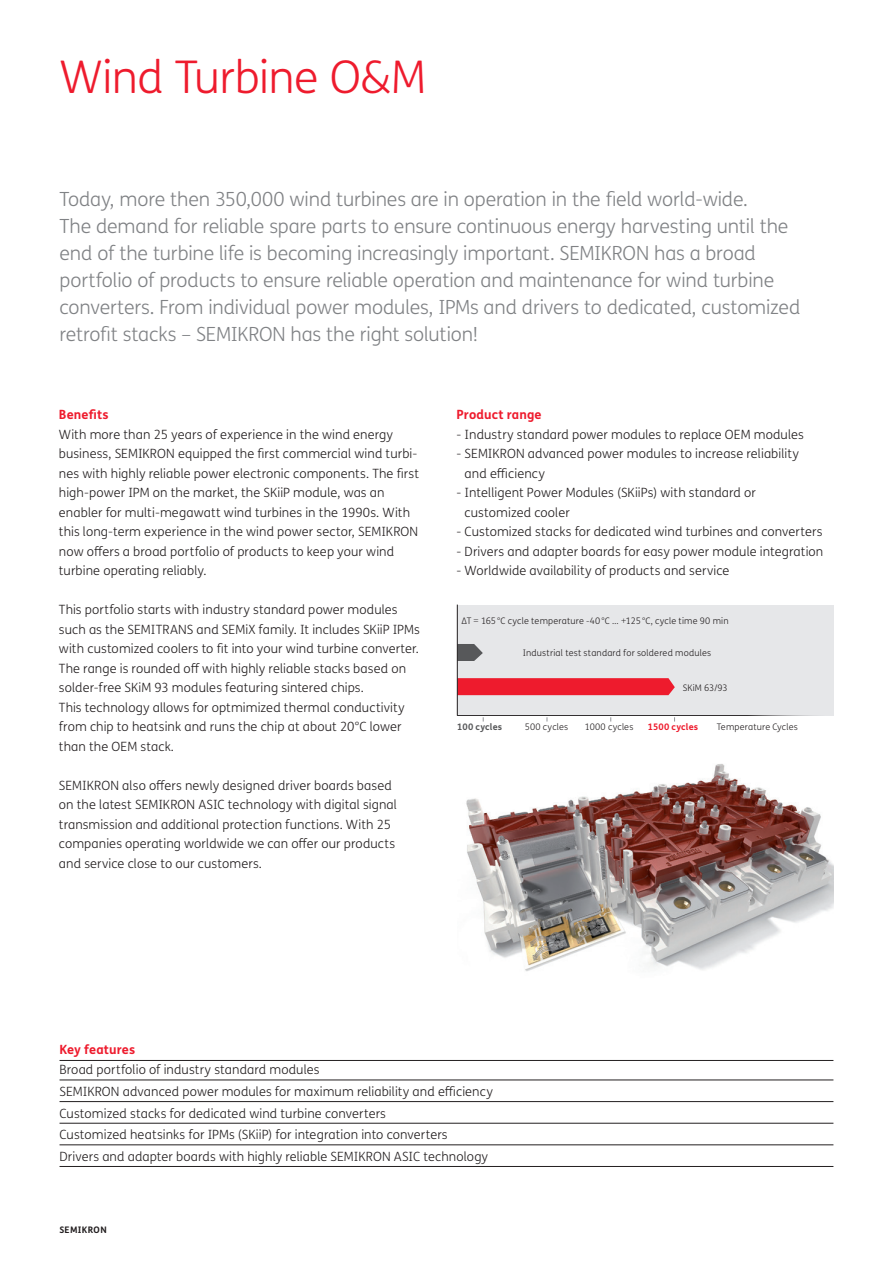
<style>
.page{position:relative;width:893px;height:1263px;background:#fff}
.page>*{position:absolute;margin:0;border:0;box-sizing:border-box;transform-origin:0 0}
.t1{font:300 45px "FS Me Pro";letter-spacing:-.015em;color:#ee1b2d}
.t2{font:300 19.5px/27px "FS Me Pro";letter-spacing:-.01em;color:#808285}
.t3{font:300 12.75px/19.5px "FS Me Pro";letter-spacing:.01em;color:#231f20}
.t4{font:700 12.75px "FS Me Pro";letter-spacing:.005em;color:#ee1b2d}
.t5{font:300 9px "FS Me Pro";letter-spacing:.02em;color:#231f20}
.t6{font:700 9px "FS Me Pro";letter-spacing:.015em;color:#ee1b2d}
.t7{font:700 9px "FS Me Pro";letter-spacing:.015em;color:#57585a}
.t8{font:700 9px "FS Me Pro";letter-spacing:.035em;color:#231f20}
</style>
<div class="page">
<img style="left:466px;top:764px;width:367px;height:207px">
<hr style="left:60px;top:1060px;width:773px;height:1px;background:#231f20">
<hr style="left:60px;top:1080px;width:773px;height:1px;background:#231f20">
<hr style="left:60px;top:1101px;width:773px;height:1px;background:#231f20">
<hr style="left:60px;top:1123px;width:773px;height:1px;background:#231f20">
<hr style="left:60px;top:1144px;width:773px;height:1px;background:#231f20">
<hr style="left:60px;top:1166px;width:773px;height:1px;background:#231f20">
<div style="left:457px;top:605px;width:376px;height:111px;background:#e6e7e9"></div>
<svg style="left:458px;top:644px;width:25px;height:17px"></svg>
<svg style="left:458px;top:678px;width:217px;height:17px;background:#ed2031"></svg>
<hr style="left:457px;top:605px;width:1px;height:110px;background:#231f20">
<hr style="left:457px;top:715px;width:376px;height:1px;background:#231f20">
<h1 class="t1" style="left:60px;top:47px;width:368px">Wind Turbine O&amp;M</h1>
<p class="t2" style="left:60px;top:185px;width:742px">Today, more then 350,000 wind turbines are in operation in the field world-wide.<br>The demand for reliable spare parts to ensure continuous energy harvesting until the end of the turbine life is becoming increasingly important. SEMIKRON has a broad portfolio of products to ensure reliable operation and maintenance for wind turbine converters. From individual power modules, IPMs and drivers to dedicated, customized retrofit stacks – SEMIKRON has the right solution!</p>
<p class="t4" style="left:59px;top:405px;width:51px">Benefits</p>
<p class="t3" style="left:59px;top:424px;width:362px">With more than 25 years of experience in the wind energy business, SEMIKRON equipped the first commercial wind turbi&shy;nes with highly reliable power electronic components. The first high-power IPM on the market, the SKiiP module, was an enabler for multi-megawatt wind turbines in the 1990s. With this long-term experience in the wind power sector, SEMIKRON now offers a broad portfolio of products to keep your wind turbine operating reliably.</p>
<p class="t3" style="left:59px;top:600px;width:362px">This portfolio starts with industry standard power modules such as the SEMITRANS and SEMiX family. It includes SKiiP IPMs with customized coolers to fit into your wind turbine converter.<br>The range is rounded off with highly reliable stacks based on solder-free SKiM 93 modules featuring sintered chips.<br>This technology allows for optmimized thermal conductivity from chip to heatsink and runs the chip at about 20°C lower than the OEM stack.</p>
<p class="t3" style="left:59px;top:775px;width:340px">SEMIKRON also offers newly designed driver boards based on the latest SEMIKRON ASIC technology with digital signal transmission and additional protection functions. With 25 companies operating worldwide we can offer our products and service close to our customers.</p>
<p class="t4" style="left:457px;top:405px;width:87px">Product range</p>
<p class="t3" style="left:457px;top:424px;width:349px">- Industry standard power modules to replace OEM modules</p>
<p class="t3" style="left:465px;top:443px;width:336px;text-indent:-8px">- SEMIKRON advanced power modules to increase reliability and efficiency</p>
<p class="t3" style="left:465px;top:482px;width:293px;text-indent:-8px">- Intelligent Power Modules (SKiiPs) with standard or customized cooler</p>
<p class="t3" style="left:457px;top:521px;width:367px">- Customized stacks for dedicated wind turbines and converters</p>
<p class="t3" style="left:457px;top:541px;width:368px">- Drivers and adapter boards for easy power module integration</p>
<p class="t3" style="left:457px;top:560px;width:274px">- Worldwide availability of products and service</p>
<p class="t5" style="left:462px;top:615px;width:268px">ΔT = 165°C cycle temperature -40°C … +125°C, cycle time 90 min</p>
<p class="t5" style="left:523px;top:647px;width:190px">Industrial test standard for soldered modules</p>
<p class="t5" style="left:683px;top:682px;width:46px">SKiM 63/93</p>
<p class="t7" style="left:457px;top:720px;width:46px">100 cycles</p>
<p class="t5" style="left:525px;top:721px;width:45px">500 cycles</p>
<p class="t5" style="left:585px;top:721px;width:50px">1000 cycles</p>
<p class="t6" style="left:648px;top:720px;width:52px">1500 cycles</p>
<p class="t5" style="left:717px;top:721px;width:83px">Temperature Cycles</p>
<p class="t4" style="left:60px;top:1039px;width:77px">Key features</p>
<p class="t3" style="left:60px;top:1059px;width:435px;line-height:21.6px">Broad portfolio of industry standard modules<br>SEMIKRON advanced power modules for maximum reliability and efficiency Customized stacks for dedicated wind turbine converters<br>Customized heatsinks for IPMs (SKiiP) for integration into converters<br>Drivers and adapter boards with highly reliable SEMIKRON ASIC technology</p>
<p class="t8" style="left:60px;top:1223px;width:49px">SEMIKRON</p>
</div>
